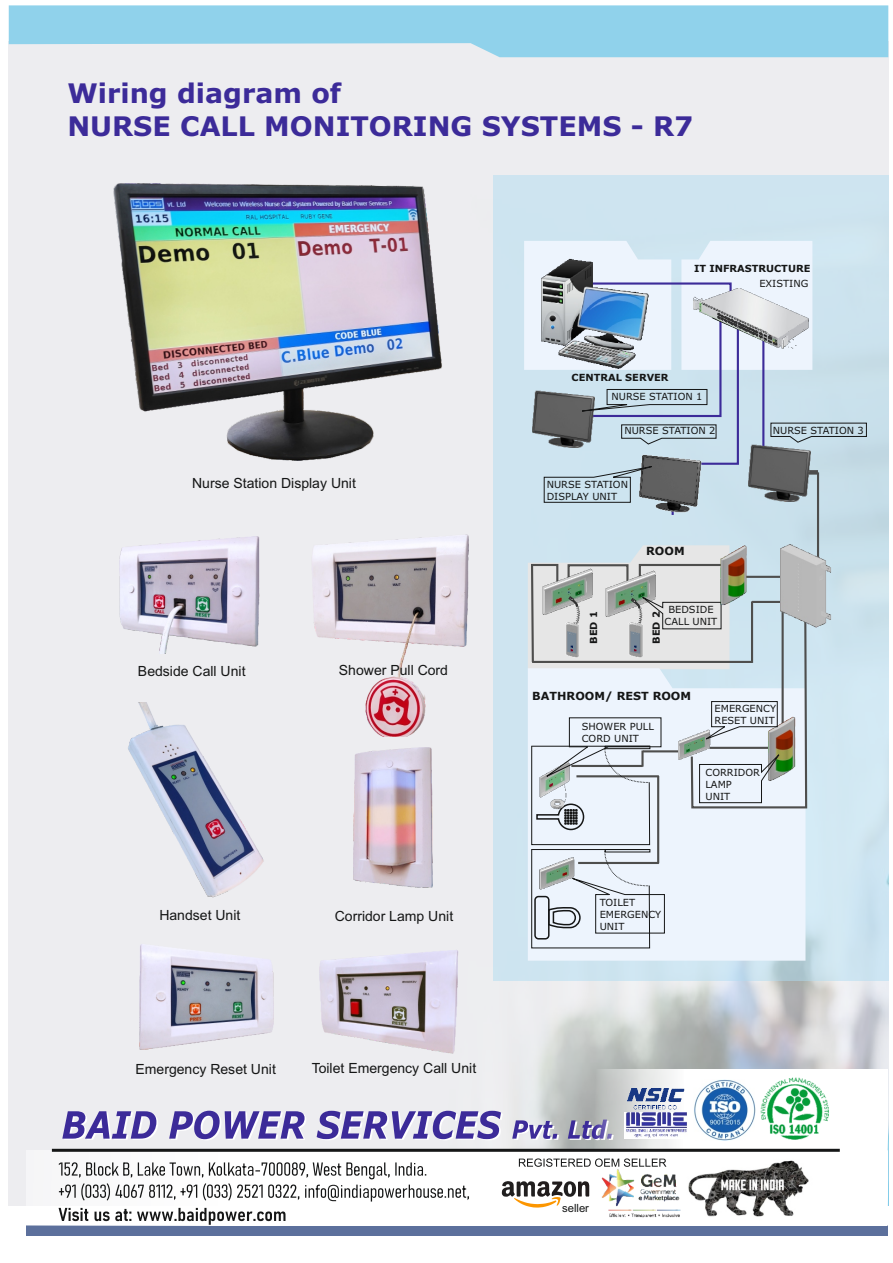
<style>
.page{position:relative;width:893px;height:1263px;background:#fff}
.page>*{position:absolute;margin:0;border:0;box-sizing:border-box;transform-origin:0 0}
.t1{font:700 27px/32.8px "Verdana";color:#3c2b99}
.t2{font:14.1px "Arial";color:#151616}
.t3{font:700 11.25px "Verdana";color:#151616}
.t4{font:11.25px "Arial";color:#151616}
.t5{font:9.75px/12px "Verdana";color:#151616}
.t6{font:700 9.75px "Verdana";color:#151616}
</style>
<div class="page">
<img style="left:9px;top:41px;width:880px;height:1164px">
<div style="left:493px;top:175px;width:396px;height:806px;background:#cee4f0"></div>
<hr style="left:817px;top:472px;width:2px;height:105px;background:#4e4e4d">
<svg style="left:524px;top:130px;width:343px;height:387px"></svg>
<svg style="left:528px;top:949px;width:277px;height:12px;background:#ecf3fc"></svg>
<svg style="left:528px;top:545px;width:280px;height:404px;background:#d7dee4"></svg>
<svg style="left:9px;top:5px;width:879px;height:52px;background:#9dd6eb"></svg>
<img style="left:771px;top:538px;width:61px;height:98px">
<img style="left:108px;top:175px;width:339px;height:292px">
<img style="left:111px;top:531px;width:155px;height:122px">
<img style="left:298px;top:529px;width:177px;height:207px">
<img style="left:340px;top:740px;width:108px;height:150px">
<img style="left:124px;top:702px;width:144px;height:198px">
<img style="left:131px;top:940px;width:150px;height:115px">
<img style="left:317px;top:948px;width:143px;height:108px">
<div style="left:26px;top:1225px;width:861px;height:11px;background:#5c709c"></div>
<svg style="left:62px;top:1111px;width:531px;height:29px;background:#9f98c8"></svg>
<div style="left:26px;top:1150px;width:861px;height:75px;background:#fff"></div>
<svg style="left:593px;top:1069px;width:294px;height:81px"></svg>
<img style="left:688px;top:1160px;width:121px;height:57px">
<img style="left:601px;top:1169px;width:80px;height:49px">
<svg style="left:59px;top:1162px;width:410px;height:39px"></svg>
<svg style="left:59px;top:1208px;width:226px;height:17px"></svg>
<svg style="left:519px;top:1158px;width:147px;height:9px"></svg>
<svg style="left:502px;top:1181px;width:87px;height:26px"></svg>
<img style="left:628px;top:1088px;width:56px;height:21px">
<img style="left:625px;top:1112px;width:63px;height:27px">
<img style="left:694px;top:1079px;width:62px;height:61px">
<hr style="left:52px;top:1149px;width:788px;height:3px;background:#151616">
<img style="left:761px;top:1078px;width:68px;height:62px">
<h1 class="t1" style="left:67px;top:79px;width:627px">Wiring diagram of<br>NURSE CALL MONITORING SYSTEMS - R7</h1>
<p class="t6" style="left:694px;top:265px;width:118px">IT INFRASTRUCTURE</p>
<p class="t5" style="left:759px;top:278px;width:50px">EXISTING</p>
<p class="t6" style="left:572px;top:373px;width:99px">CENTRAL SERVER</p>
<h2 class="t2" style="left:192px;top:478px;width:165px">Nurse Station Display Unit</h2>
<h2 class="t2" style="left:138px;top:665px;width:109px">Bedside Call Unit</h2>
<h2 class="t2" style="left:339px;top:664px;width:111px">Shower Pull Cord</h2>
<h2 class="t2" style="left:159px;top:910px;width:83px">Handset Unit</h2>
<h2 class="t2" style="left:335px;top:910px;width:120px">Corridor Lamp Unit</h2>
<h2 class="t2" style="left:136px;top:1063px;width:142px">Emergency Reset Unit</h2>
<h2 class="t2" style="left:312px;top:1062px;width:166px">Toilet Emergency Call Unit</h2>
<p class="t5" style="left:611px;top:391px;width:93px">NURSE STATION 1</p>
<p class="t5" style="left:624px;top:425px;width:93px">NURSE STATION 2</p>
<p class="t5" style="left:773px;top:426px;width:93px">NURSE STATION 3</p>
<p class="t5" style="left:547px;top:479px;width:83px">NURSE STATION<br>DISPLAY UNIT</p>
<p class="t3" style="left:646px;top:547px;width:40px">ROOM</p>
<p class="t6" style="left:589px;top:644px;width:34px;rotate:-90deg">BED 1</p>
<p class="t6" style="left:652px;top:644px;width:34px;rotate:-90deg">BED 2</p>
<p class="t5" style="left:665px;top:604px;width:54px;text-align:center">BEDSIDE<br>CALL UNIT</p>
<p class="t3" style="left:532px;top:691px;width:160px">BATHROOM/ REST ROOM</p>
<p class="t5" style="left:582px;top:721px;width:74px">SHOWER PULL<br>CORD UNIT</p>
<p class="t5" style="left:714px;top:704px;width:63px">EMERGENCY<br>RESET UNIT</p>
<p class="t5" style="left:705px;top:767px;width:56px">CORRIDOR<br>LAMP<br>UNIT</p>
<p class="t5" style="left:600px;top:897px;width:63px">TOILET<br>EMERGENCY<br>UNIT</p>
<p class="t4" style="left:562px;top:1204px;width:28px">seller</p>
</div>
